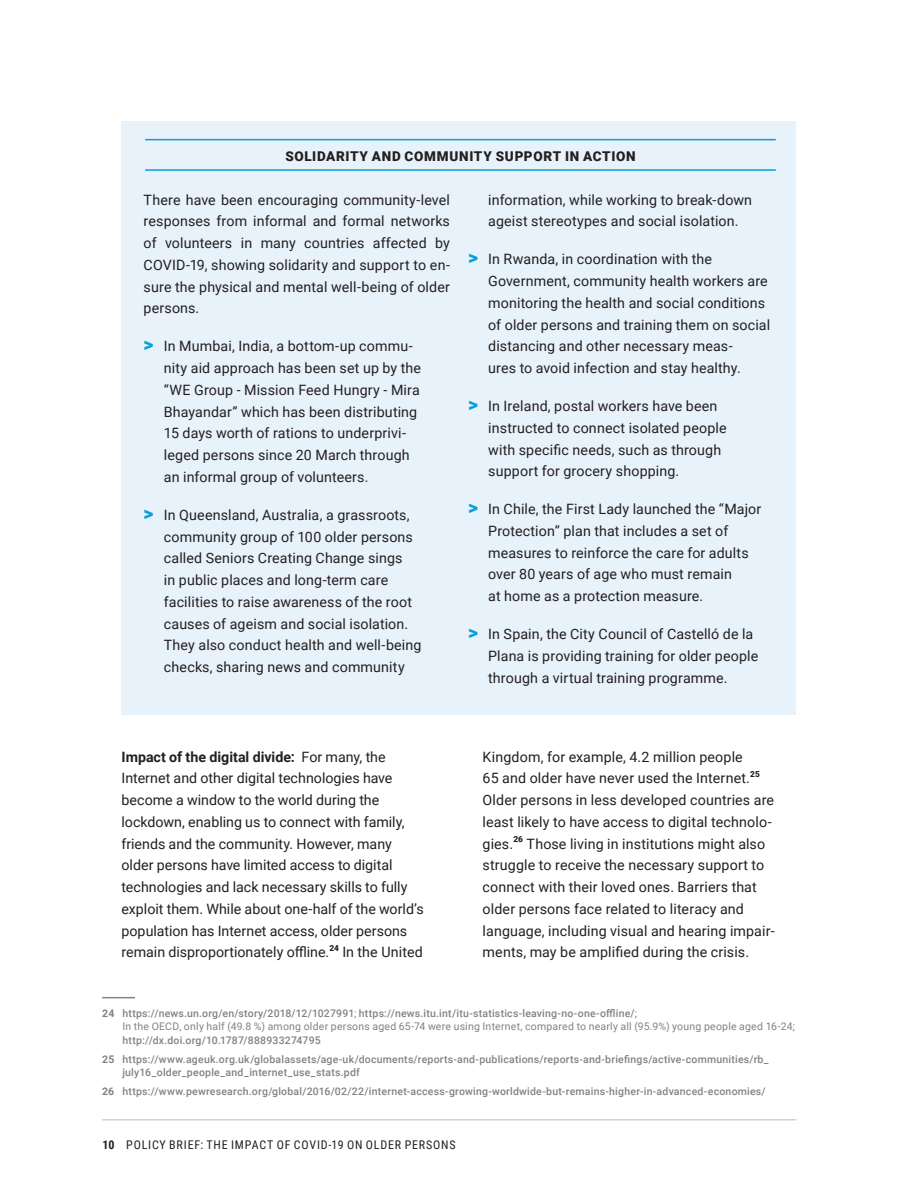
<style>
.page{position:relative;width:918px;height:1188px;background:#fff}
.page>*{position:absolute;margin:0;border:0;box-sizing:border-box;transform-origin:0 0}
.TX_ragged_column{font:14.25px/21.8px "Roboto";letter-spacing:.01em;color:#231f20}
.TX_justified_column{font:14.25px/21.8px "Roboto";letter-spacing:.01em;color:#231f20;text-align:justify}
.BOX_H1{font:900 13.5px "Roboto";letter-spacing:.055em;color:#231f20}
.t1{font:12px "Roboto Condensed";letter-spacing:.065em;color:#231f20}
.FN_subsequent_lines{font:500 10.5px/13.5px "Roboto";letter-spacing:.02em;color:#808285}
.FN1_first_line{font:500 10.5px/13.5px "Roboto";letter-spacing:.02em;color:#808285}
.s1{font-weight:900;font-size:19.5px;color:#069edb}
.s2{font-weight:700}
.s3{font-weight:400}
</style>
<div class="page">
<hr style="left:102px;top:1119px;width:695px;height:1px;background:#d1d2d4">
<hr style="left:102px;top:997px;width:33px;height:1px;background:#808285">
<div style="left:122px;top:122px;width:674px;height:594px;background:#e8f2fa"></div>
<hr style="left:145px;top:139px;width:631px;height:1px;background:#069edb">
<hr style="left:145px;top:169px;width:631px;height:2px;background:#069edb">
<p class="BOX_H1" style="left:285px;top:146px;width:352px">SOLIDARITY AND COMMUNITY SUPPORT IN ACTION</p>
<p class="TX_justified_column" style="left:144px;top:188px;width:308px">There have been encouraging community-level responses from informal and formal networks of volunteers in many countries affected by COVID-19, showing solidarity and support to en&shy;sure the physical and mental well-being of older persons.</p>
<p class="TX_ragged_column" style="left:164px;top:335px;width:259px;text-indent:-20px"><span class="s1">&gt;</span> In Mumbai, India, a bottom-up commu&shy;nity aid approach has been set up by the “WE Group - Mission Feed Hungry - Mira Bhayandar” which has been distributing 15 days worth of rations to underprivi&shy;leged persons since 20 March through an informal group of volunteers.</p>
<p class="TX_ragged_column" style="left:164px;top:503px;width:259px;text-indent:-20px"><span class="s1">&gt;</span> In Queensland, Australia, a grassroots, community group of 100 older persons called Seniors Creating Change sings<br>in public places and long-term care facilities to raise awareness of the root causes of ageism and social isolation.<br>They also conduct health and well-being checks, sharing news and community</p>
<p class="TX_ragged_column" style="left:488px;top:188px;width:265px">information, while working to break-down ageist stereotypes and social isolation.</p>
<p class="TX_ragged_column" style="left:488px;top:248px;width:283px;text-indent:-20px"><span class="s1">&gt;</span> In Rwanda, in coordination with the Government, community health workers are monitoring the health and social conditions of older persons and training them on social distancing and other necessary meas-<br>ures to avoid infection and stay healthy.</p>
<p class="TX_ragged_column" style="left:488px;top:395px;width:240px;text-indent:-20px"><span class="s1">&gt;</span> In Ireland, postal workers have been instructed to connect isolated people with specific needs, such as through support for grocery shopping.</p>
<p class="TX_ragged_column" style="left:488px;top:498px;width:275px;text-indent:-20px"><span class="s1">&gt;</span> In Chile, the First Lady launched the “Major Protection” plan that includes a set of measures to reinforce the care for adults over 80 years of age who must remain<br>at home as a protection measure.</p>
<p class="TX_ragged_column" style="left:488px;top:623px;width:272px;text-indent:-20px"><span class="s1">&gt;</span> In Spain, the City Council of Castelló de la<br>Plana is providing training for older people through a virtual training programme.</p>
<p class="TX_ragged_column" style="left:122px;top:745px;width:304px"><span class="s2">Impact of the digital divide:</span> For many, the Internet and other digital technologies have become a window to the world during the lockdown, enabling us to connect with family, friends and the community. However, many older persons have limited access to digital technologies and lack necessary skills to fully exploit them. While about one-half of the world’s population has Internet access, older persons remain disproportionately offline.<sup>24</sup> In the United</p>
<p class="TX_ragged_column" style="left:483px;top:745px;width:293px">Kingdom, for example, 4.2 million people<br>65 and older have never used the Internet.<sup>25<br></sup>Older persons in less developed countries are least likely to have access to digital technolo&shy;gies.<sup>26</sup> Those living in institutions might also struggle to receive the necessary support to connect with their loved ones. Barriers that older persons face related to literacy and language, including visual and hearing impair&shy;ments, may be amplified during the crisis.</p>
<p class="FN1_first_line" style="left:122px;top:1006px;width:674px;text-indent:-20px"><span class="s2">24</span> https://news.un.org/en/story/2018/12/1027991<span class="s3">;</span> https://news.itu.int/itu-statistics-leaving-no-one-offline/<span class="s3">;<br>In the OECD, only half (49.8 %) among older persons aged 65-74 were using Internet, compared to nearly all (95.9%) young people aged 16-24; </span>http://dx.doi.org/10.1787/888933274795</p>
<p class="FN_subsequent_lines" style="left:122px;top:1052px;width:648px;text-indent:-20px"><span class="s2">25</span> https://www.ageuk.org.uk/globalassets/age-uk/documents/reports-and-publications/reports-and-briefings/active-communities/rb_ july16_older_people_and_internet_use_stats.pdf</p>
<p class="FN_subsequent_lines" style="left:102px;top:1084px;width:665px"><span class="s2">26</span> https://www.pewresearch.org/global/2016/02/22/internet-access-growing-worldwide-but-remains-higher-in-advanced-economies/</p>
<p class="t1" style="left:102px;top:1136px;width:355px"><span class="s2">10</span> POLICY BRIEF: THE IMPACT OF COVID-19 ON OLDER PERSONS</p>
</div>
